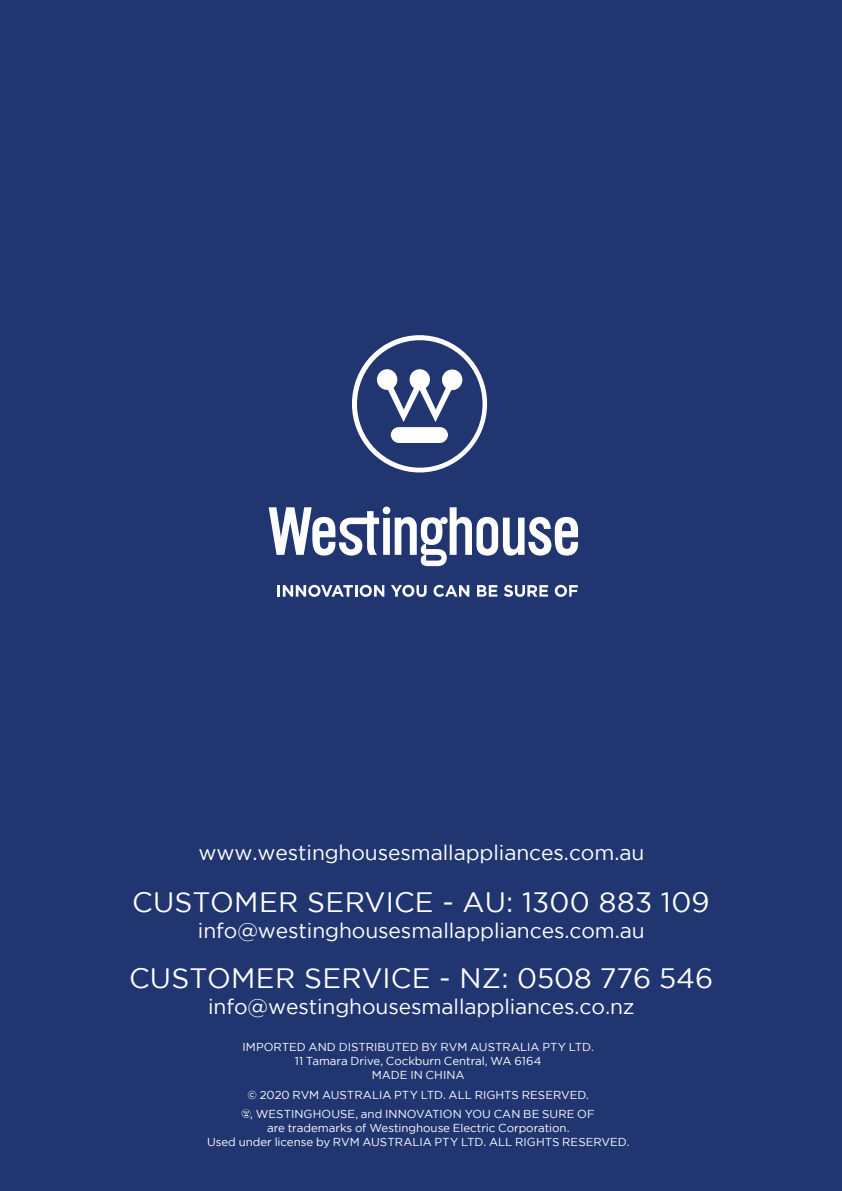
<style>
.page{position:relative;width:842px;height:1191px;background:#213671}
.page>*{position:absolute;margin:0;border:0;box-sizing:border-box;transform-origin:0 0}
.t1{font:28px "Gotham";letter-spacing:.005em;color:#fff}
.t2{font:21px "Gotham";letter-spacing:-.005em;color:#fff}
.t3{font:11.6px/13.8px "Gotham";color:#fff;text-align:center}
</style>
<div class="page">
<svg style="left:269px;top:506px;width:309px;height:60px"></svg>
<svg style="left:352px;top:335px;width:135px;height:137px"></svg>
<svg style="left:277px;top:585px;width:107px;height:12px"></svg>
<svg style="left:391px;top:585px;width:36px;height:12px"></svg>
<svg style="left:434px;top:585px;width:35px;height:12px"></svg>
<svg style="left:477px;top:585px;width:20px;height:11px"></svg>
<svg style="left:504px;top:585px;width:44px;height:12px"></svg>
<svg style="left:555px;top:585px;width:23px;height:12px"></svg>
<svg style="left:242px;top:1109px;width:9px;height:9px"></svg>
<h2 class="t2" style="left:198px;top:840px;width:447px">www.westinghousesmallappliances.com.au</h2>
<h1 class="t1" style="left:132px;top:886px;width:579px">CUSTOMER SERVICE - AU: 1300 883 109</h1>
<h2 class="t2" style="left:198px;top:918px;width:448px">info@westinghousesmallappliances.com.au</h2>
<h1 class="t1" style="left:129px;top:962px;width:585px">CUSTOMER SERVICE - NZ: 0508 776 546</h1>
<h2 class="t2" style="left:208px;top:994px;width:428px">info@westinghousesmallappliances.co.nz</h2>
<p class="t3" style="left:242px;top:1040px;width:353px">IMPORTED AND DISTRIBUTED BY RVM AUSTRALIA PTY LTD.<br>11 Tamara Drive, Cockburn Central, WA 6164<br>MADE IN CHINA</p>
<p class="t3" style="left:247px;top:1084px;width:349px;line-height:19.4px;text-align:left">© 2020 RVM AUSTRALIA PTY LTD. ALL RIGHTS RESERVED. , WESTINGHOUSE, and INNOVATION YOU CAN BE SURE OF</p>
<p class="t3" style="left:207px;top:1120px;width:424px">are trademarks of Westinghouse Electric Corporation.<br>Used under license by RVM AUSTRALIA PTY LTD. ALL RIGHTS RESERVED.</p>
</div>
